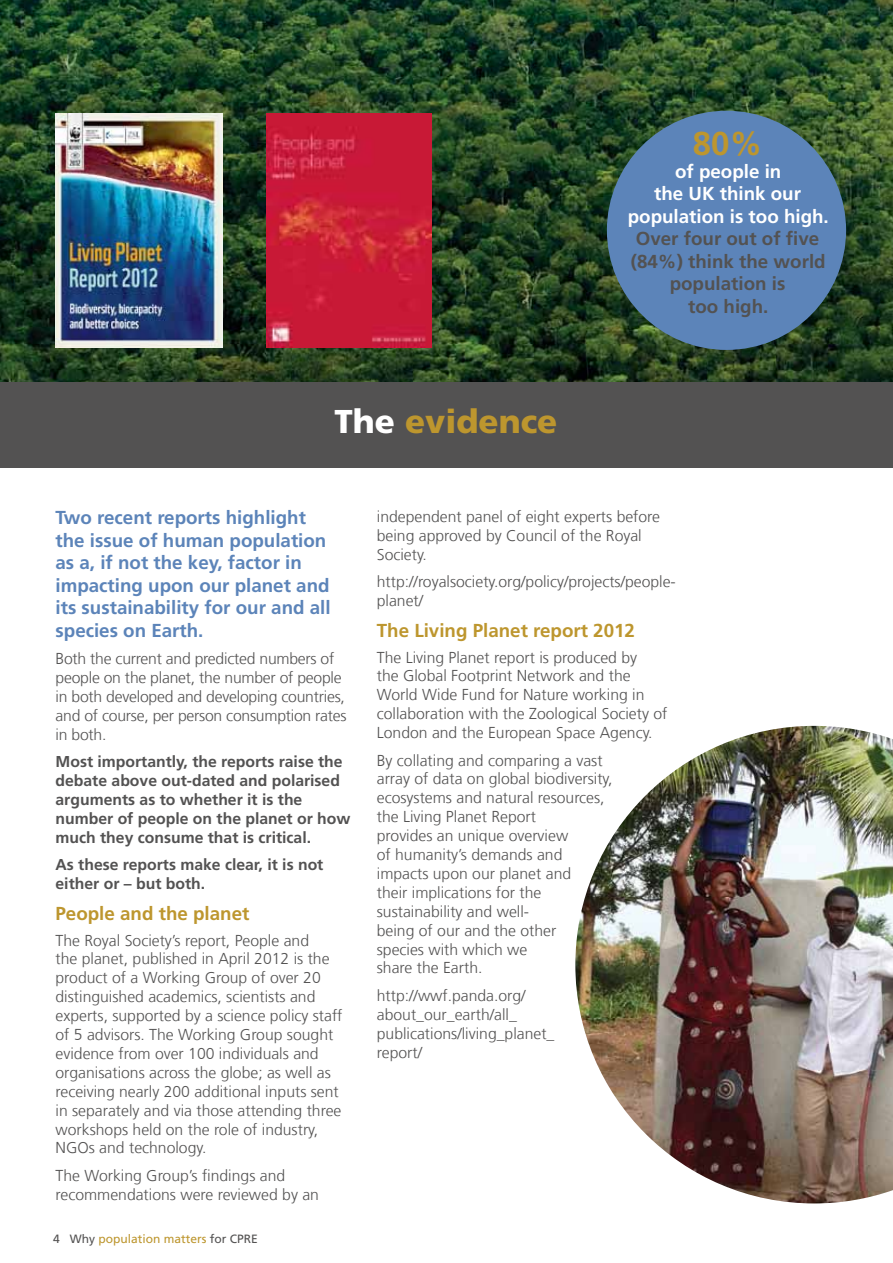
<style>
.page{position:relative;width:893px;height:1263px;background:#fff}
.page>*{position:absolute;margin:0;border:0;box-sizing:border-box;transform-origin:0 0}
.t1{font:900 33px "Frutiger LT Com";color:#bd962e}
.t2{font:700 33px "Frutiger LT Com";color:#bd962e}
.t3{font:700 18.75px/22.5px "Frutiger LT Com";color:#5c84b9}
.t4{font:700 18.75px/22.5px "Frutiger LT Com";color:#535252;text-align:center}
.t5{font:700 18.75px "Frutiger LT Com";color:#bd962e}
.t6{font:700 18.75px/22.5px "Frutiger LT Com";color:#fff;text-align:center}
.t7{font:300 15.75px/18.9px "Frutiger LT Com";color:#535252}
.t8{font:700 15.75px/18.9px "Frutiger LT Com";color:#535252}
.t9{font:12px "Frutiger LT Com";color:#bd962e}
.s1{color:#fff}
.s2{color:#535252}
</style>
<div class="page">
<img style="left:0;top:0;width:893px;height:383px">
<div style="left:0;top:383px;width:893px;height:85px;background:#535252"></div>
<img style="left:56px;top:113px;width:167px;height:234px">
<img style="left:575px;top:726px;width:318px;height:477px">
<img style="left:267px;top:113px;width:164px;height:234px">
<div style="left:607px;top:111px;width:239px;height:239px;background:#5c84b9;border-radius:50%"></div>
<h1 class="t1" style="left:334px;top:402px;width:224px"><span class="s1">The</span> evidence</h1>
<h1 class="t2" style="left:693px;top:124px;width:71px">80%</h1>
<p class="t6" style="left:628px;top:160px;width:203px">of people in<br>the UK think our population is too high.</p>
<p class="t4" style="left:631px;top:228px;width:196px">Over four out of five (84%) think the world population is<br>too high.</p>
<p class="t3" style="left:56px;top:507px;width:277px">Two recent reports highlight the issue of human population as a, if not the key, factor in impacting upon our planet and its sustainability for our and all species on Earth.</p>
<p class="t7" style="left:56px;top:649px;width:293px">Both the current and predicted numbers of people on the planet, the number of people in both developed and developing countries, and of course, per person consumption rates in both.</p>
<p class="t8" style="left:56px;top:752px;width:296px">Most importantly, the reports raise the debate above out-dated and polarised arguments as to whether it is the number of people on the planet or how much they consume that is critical.</p>
<p class="t8" style="left:56px;top:855px;width:269px">As these reports make clear, it is not either or – but both.</p>
<p class="t5" style="left:56px;top:903px;width:195px">People and the planet</p>
<p class="t7" style="left:56px;top:931px;width:288px">The Royal Society’s report, People and<br>the planet, published in April 2012 is the product of a Working Group of over 20 distinguished academics, scientists and experts, supported by a science policy staff of 5 advisors. The Working Group sought evidence from over 100 individuals and organisations across the globe; as well as receiving nearly 200 additional inputs sent in separately and via those attending three workshops held on the role of industry, NGOs and technology.</p>
<p class="t7" style="left:56px;top:1166px;width:265px">The Working Group’s findings and recommendations were reviewed by an</p>
<p class="t9" style="left:53px;top:1232px;width:206px"><span class="s2">4 Why</span> population matters <span class="s2">for CPRE</span></p>
<p class="t7" style="left:377px;top:507px;width:285px">independent panel of eight experts before being approved by Council of the Royal<br>Society.</p>
<p class="t7" style="left:377px;top:572px;width:300px">http://royalsociety.org/policy/projects/people&shy;planet/</p>
<p class="t5" style="left:377px;top:620px;width:260px">The Living Planet report 2012</p>
<p class="t7" style="left:377px;top:648px;width:292px">The Living Planet report is produced by<br>the Global Footprint Network and the World Wide Fund for Nature working in collaboration with the Zoological Society of London and the European Space Agency.</p>
<p class="t7" style="left:377px;top:751px;width:237px">By collating and comparing a vast array of data on global biodiversity, ecosystems and natural resources, the Living Planet Report<br>provides an unique overview<br>of humanity’s demands and impacts upon our planet and<br>their implications for the sustainability and well-<br>being of our and the other<br>species with which we<br>share the Earth.</p>
<p class="t7" style="left:377px;top:986px;width:179px">http://wwf.panda.org/ about_our_earth/all_ publications/living_planet_ report/</p>
</div>
